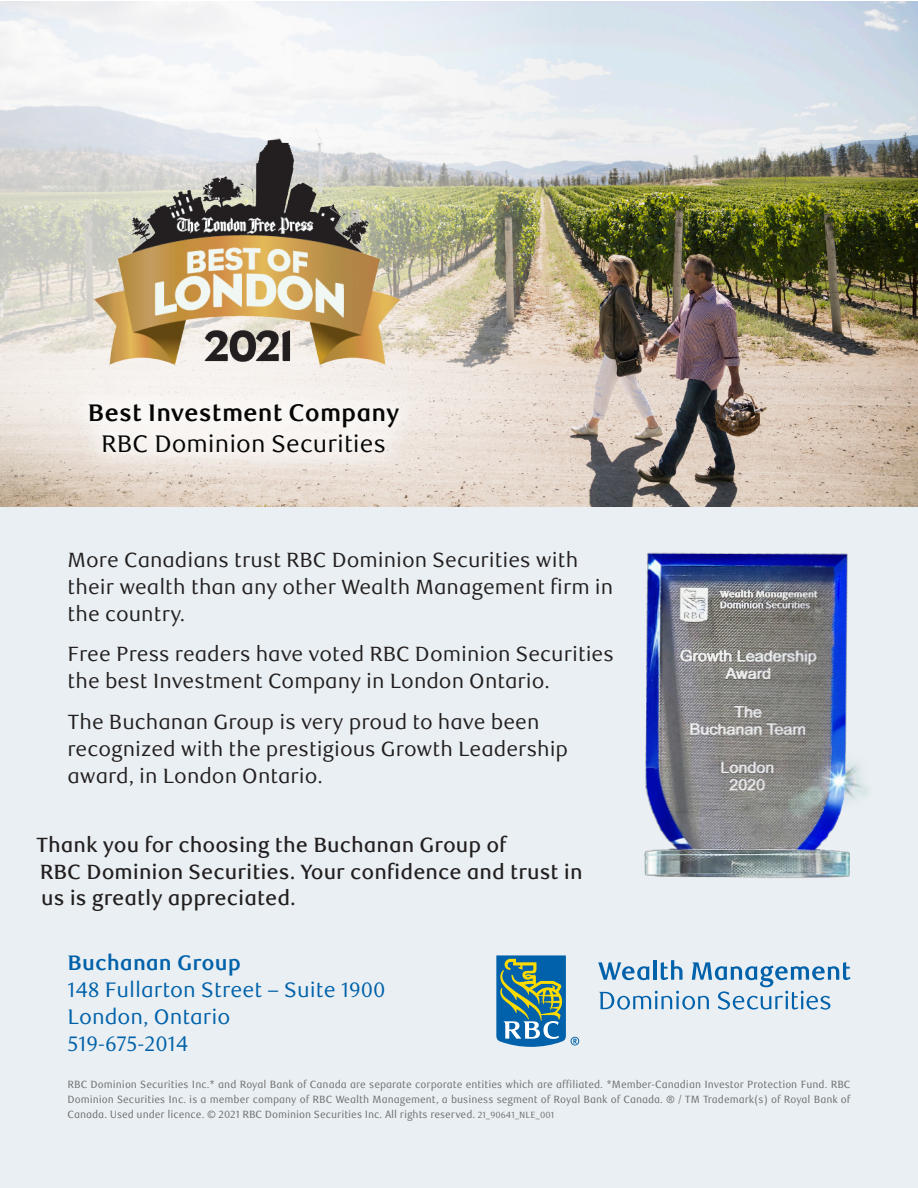
<style>
.page{position:relative;width:918px;height:1188px;background:#fff}
.page>*{position:absolute;margin:0;border:0;box-sizing:border-box;transform-origin:0 0}
.t1{font:700 24px "RBC Text";color:#040504}
.t2{font:24px "RBC Text";color:#040504}
.t3{font:21px "RBC Text";color:#0061aa}
.t4{font:700 21px "RBC Text";color:#0061aa}
.t5{font:20.7px/27px "RBC Text";color:#231f20}
.t6{font:500 20.7px/26.2px "RBC Text";color:#231f20}
.t7{font:10.5px/15px "RBC Text Cond";color:#6f6f70;text-align:justify}
.s1{font-size:9px}
</style>
<div class="page">
<div style="left:0;top:445px;width:918px;height:743px;background:#e9eff2"></div>
<img style="left:815px;top:2px;width:103px;height:504px">
<svg style="left:496px;top:955px;width:83px;height:92px"></svg>
<svg style="left:598px;top:960px;width:252px;height:50px"></svg>
<img style="left:644px;top:553px;width:224px;height:325px">
<img style="left:0;top:1px;width:815px;height:573px">
<div style="left:65px;top:379px;width:359px;height:99px;background:#fff;opacity:.57"></div>
<img style="left:77px;top:117px;width:336px;height:268px">
<p class="t1" style="left:88px;top:398px;width:313px">Best Investment Company</p>
<p class="t2" style="left:101px;top:430px;width:286px">RBC Dominion Securities</p>
<p class="t5" style="left:68px;top:547px;width:547px">More Canadians trust RBC Dominion Securities with their wealth than any other Wealth Management firm in the country.</p>
<p class="t5" style="left:68px;top:641px;width:548px">Free Press readers have voted RBC Dominion Securities the best Investment Company in London Ontario.</p>
<p class="t5" style="left:68px;top:709px;width:502px">The Buchanan Group is very proud to have been recognized with the prestigious Growth Leadership award, in London Ontario.</p>
<p class="t6" style="left:36px;top:832px;width:472px">Thank you for choosing the Buchanan Group of</p>
<p class="t6" style="left:40px;top:859px;width:544px">RBC Dominion Securities. Your confidence and trust in us is greatly appreciated.</p>
<p class="t4" style="left:68px;top:950px;width:175px">Buchanan Group</p>
<p class="t3" style="left:68px;top:977px;width:319px">148 Fullarton Street – Suite 1900</p>
<p class="t3" style="left:68px;top:1004px;width:164px">London, Ontario</p>
<p class="t3" style="left:68px;top:1031px;width:123px">519-675-2014</p>
<p class="t7" style="left:68px;top:1077px;width:785px">RBC Dominion Securities Inc.* and Royal Bank of Canada are separate corporate entities which are affiliated. *Member-Canadian Investor Protection Fund. RBC Dominion Securities Inc. is a member company of RBC Wealth Management, a business segment of Royal Bank of Canada. ® / TM Trademark(s) of Royal Bank of Canada. Used under licence. © 2021 RBC Dominion Securities Inc. All rights reserved. <span class="s1">21_90641_NLE_001</span></p>
</div>
